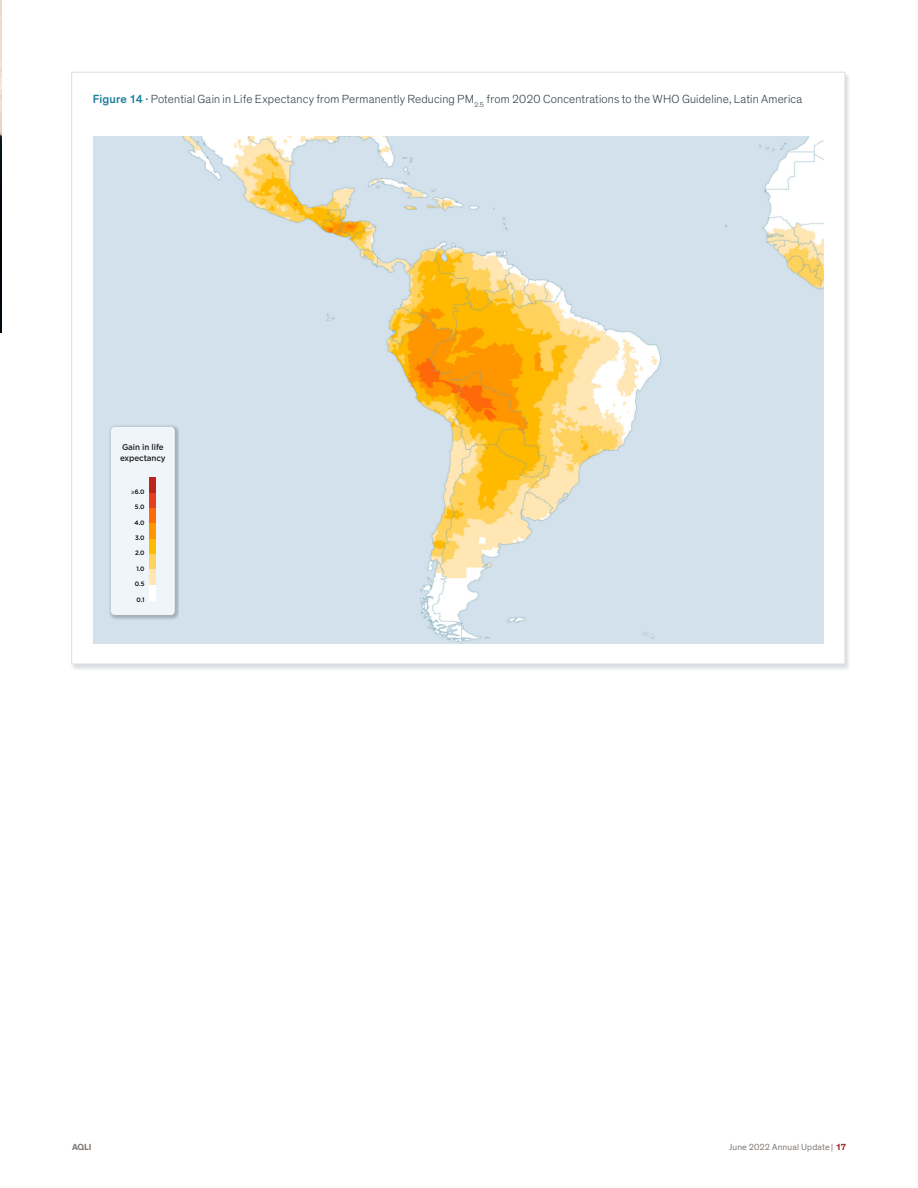
<style>
.page{position:relative;width:918px;height:1188px;background:#fff}
.page>*{position:absolute;margin:0;border:0;box-sizing:border-box;transform-origin:0 0}
.t1{font:300 12px "Theinhardt";letter-spacing:.015em;color:#37434a}
.t2{font:9px "Theinhardt";letter-spacing:.02em;color:#817b76}
.t3{font:700 9px "Theinhardt";color:#817b76}
.t4{font:500 8.4px/11.6px "Gotham";letter-spacing:-.015em;color:#231f20;scale:.96 1}
.t5{font:500 6.3px "Gotham";color:#000;scale:.96 1}
.s1{font-weight:500;color:#1a7d97}
.s2{font-family:"Myriad Pro";font-weight:400}
.s3{font-weight:700;color:#9b322d}
</style>
<div class="page">
<img style="left:0;top:0;width:2px;height:333px">
<img style="left:93px;top:136px;width:731px;height:507px">
<div style="left:107px;top:423px;width:71px;height:197px;background:#000;opacity:.22"></div>
<div style="left:111px;top:427px;width:64px;height:188px;background:#eff5f9;border-radius:4px"></div>
<div style="left:149px;top:539px;width:7px;height:15px;background:#ffba00"></div>
<div style="left:149px;top:554px;width:7px;height:16px;background:#ffd25d"></div>
<div style="left:149px;top:570px;width:7px;height:15px;background:#ffe6b3"></div>
<div style="left:149px;top:493px;width:7px;height:15px;background:#e63d23"></div>
<div style="left:149px;top:478px;width:7px;height:15px;background:#bd251c"></div>
<div style="left:149px;top:508px;width:7px;height:16px;background:#ff6908"></div>
<div style="left:149px;top:524px;width:7px;height:15px;background:#ff9600"></div>
<div style="left:149px;top:585px;width:7px;height:15px;background:#fff"></div>
<p class="t1" style="left:93px;top:92px;width:711px"><span class="s1">Figure 14 ·</span> Potential Gain in Life Expectancy from Permanently Reducing PM<sub>2.5</sub> from 2020 Concentrations to the WHO Guideline, Latin America</p>
<p class="t4" style="left:120px;top:441px;width:49px">Gain in life expectancy</p>
<p class="t5" style="left:131px;top:488px;width:16px"><span class="s2">≥</span>6.0</p>
<p class="t5" style="left:135px;top:518px;width:12px">4.0</p>
<p class="t5" style="left:135px;top:534px;width:12px">3.0</p>
<p class="t5" style="left:135px;top:503px;width:12px">5.0</p>
<p class="t5" style="left:135px;top:549px;width:11px">2.0</p>
<p class="t5" style="left:136px;top:564px;width:10px">1.0</p>
<p class="t5" style="left:135px;top:580px;width:12px">0.5</p>
<p class="t5" style="left:137px;top:595px;width:10px">0.1</p>
<p class="t3" style="left:72px;top:1142px;width:21px">AQLI</p>
<p class="t2" style="left:729px;top:1142px;width:118px">June 2022 Annual Update | <span class="s3">17</span></p>
</div>
